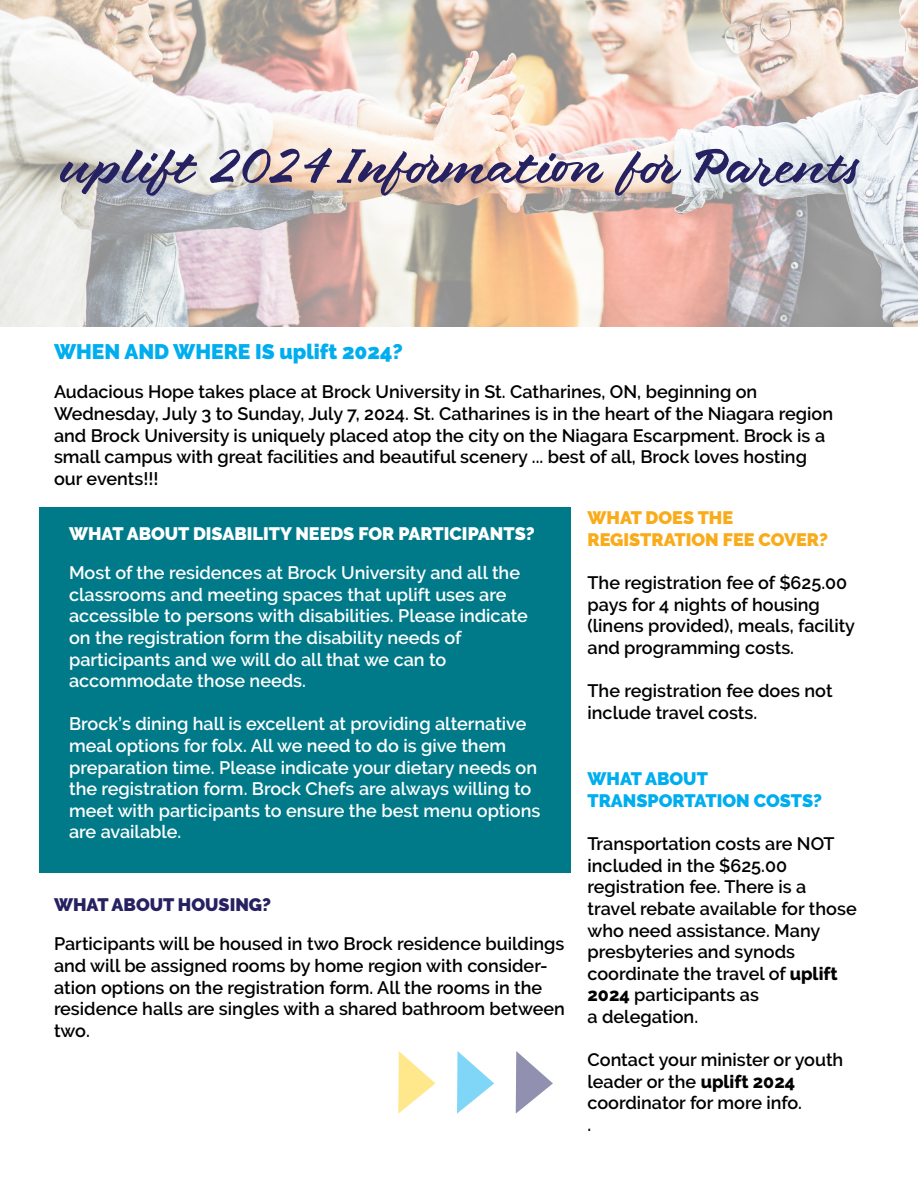
<style>
.page{position:relative;width:918px;height:1188px;background:#fff}
.page>*{position:absolute;margin:0;border:0;box-sizing:border-box;transform-origin:0 0}
.t1{font:51px "Brushland";color:#262161}
.t2{font:900 21px "Raleway";color:#00aeef}
.t3{font:600 18px/21.6px "Raleway";color:#000}
.t4{font:600 18px/21.6px "Raleway";color:#fff}
.t5{font:900 18px "Raleway";color:#fff}
.t6{font:900 18px/21.6px "Raleway";color:#faab1a}
.t7{font:900 18px/21.6px "Raleway";color:#00aeef}
.t8{font:900 18px "Raleway";color:#262161}
.s1{font-weight:800}
</style>
<div class="page">
<img style="left:0;top:0;width:918px;height:326px">
<div style="left:39px;top:508px;width:531px;height:365px;background:#007a89"></div>
<svg style="left:516px;top:1051px;width:37px;height:63px"></svg>
<svg style="left:457px;top:1051px;width:37px;height:63px"></svg>
<svg style="left:398px;top:1051px;width:38px;height:63px"></svg>
<p class="t1" style="left:59px;top:136px;width:802px">uplift 2024 Information for Parents</p>
<p class="t2" style="left:54px;top:339px;width:350px">WHEN AND WHERE IS uplift 2024?</p>
<p class="t3" style="left:54px;top:381px;width:781px">Audacious Hope takes place at Brock University in St. Catharines, ON, beginning on Wednesday, July 3 to Sunday, July 7, 2024. St. Catharines is in the heart of the Niagara region and Brock University is uniquely placed atop the city on the Niagara Escarpment. Brock is a small campus with great facilities and beautiful scenery ... best of all, Brock loves hosting our events!!!</p>
<p class="t6" style="left:588px;top:507px;width:242px">WHAT DOES THE<br>REGISTRATION FEE COVER?</p>
<p class="t3" style="left:588px;top:572px;width:269px">The registration fee of $625.00 pays for 4 nights of housing (linens provided), meals, facility and programming costs.</p>
<p class="t3" style="left:588px;top:680px;width:247px">The registration fee does not include travel costs.</p>
<p class="t5" style="left:69px;top:523px;width:467px">WHAT ABOUT DISABILITY NEEDS FOR PARTICIPANTS?</p>
<p class="t4" style="left:69px;top:562px;width:460px">Most of the residences at Brock University and all the classrooms and meeting spaces that uplift uses are accessible to persons with disabilities. Please indicate on the registration form the disability needs of participants and we will do all that we can to accommodate those needs.</p>
<p class="t4" style="left:69px;top:713px;width:473px">Brock’s dining hall is excellent at providing alternative meal options for folx. All we need to do is give them preparation time. Please indicate your dietary needs on the registration form. Brock Chefs are always willing to meet with participants to ensure the best menu options are available.</p>
<p class="t7" style="left:588px;top:768px;width:236px">WHAT ABOUT<br>TRANSPORTATION COSTS?</p>
<p class="t3" style="left:588px;top:833px;width:271px">Transportation costs are NOT included in the $625.00 registration fee. There is a travel rebate available for those who need assistance. Many presbyteries and synods coordinate the travel of <span class="s1">uplift<br>2024</span> participants as<br>a delegation.</p>
<p class="t3" style="left:588px;top:1049px;width:257px">Contact your minister or youth leader or the <span class="s1">uplift 2024 </span>coordinator for more info.</p>
<p class="t3" style="left:588px;top:1114px;width:5px">.</p>
<p class="t8" style="left:54px;top:894px;width:219px">WHAT ABOUT HOUSING?</p>
<p class="t3" style="left:54px;top:933px;width:512px">Participants will be housed in two Brock residence buildings and will be assigned rooms by home region with consider&shy;ation options on the registration form. All the rooms in the residence halls are singles with a shared bathroom between two.</p>
</div>
